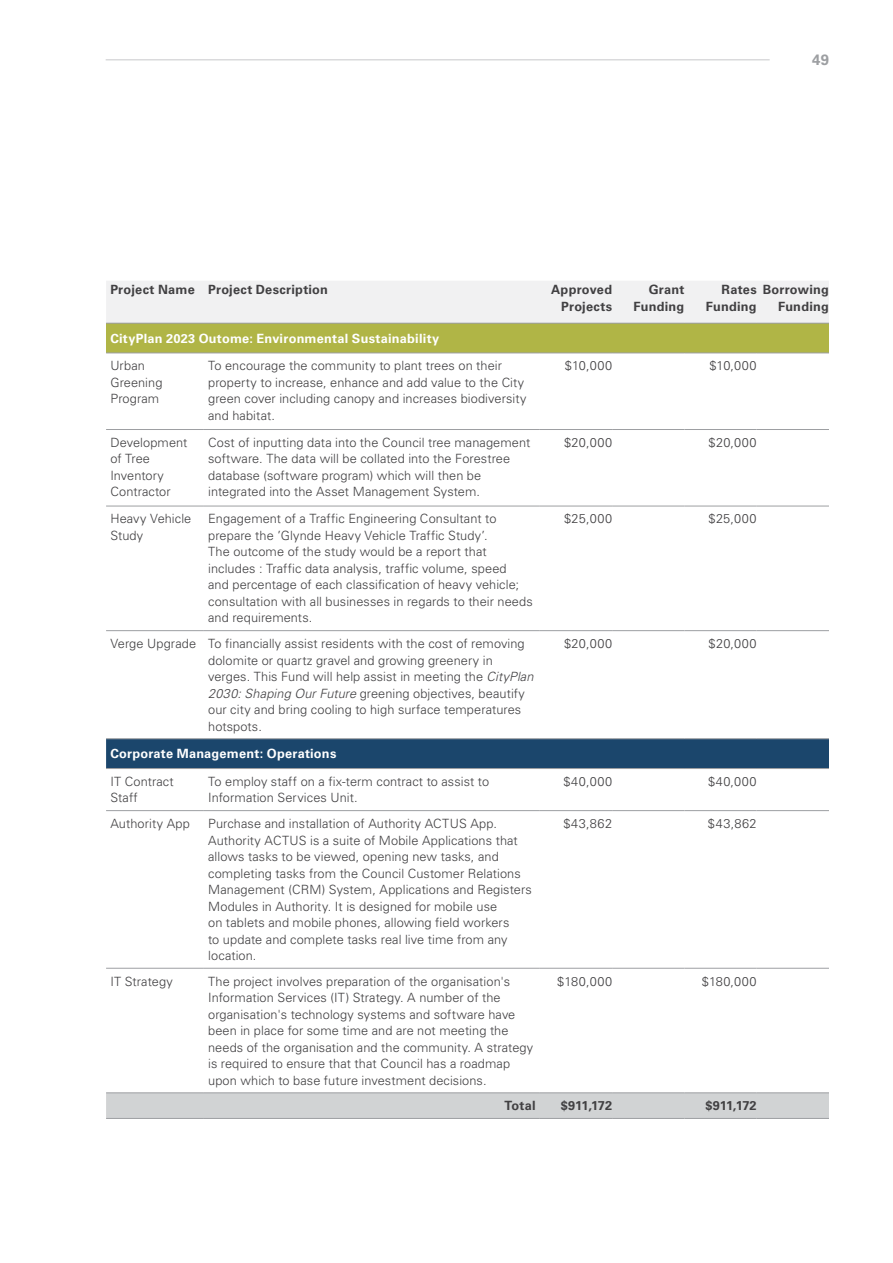
<style>
.page{position:relative;width:893px;height:1263px;background:#fff}
.page>*{position:absolute;margin:0;border:0;box-sizing:border-box;transform-origin:0 0}
.t1{font:700 15px "Univers LT Pro 65";color:#9d9fa2}
.Financial_Tables_Body_Copy{font:300 12.75px/16.5px "Univers LT Pro 45";letter-spacing:.005em;color:#414042}
.Financial_Table_Blue_Bold_Sub{font:700 12.75px/17.2px "Univers LT Pro 65";letter-spacing:.02em;color:#414042;text-align:right}
.Financial_Table_Blue_Bold_Sub-2{font:700 12.75px "Univers LT Pro 65";letter-spacing:.02em;color:#fff}
.Financial_Table_Black_Bold_Sub{font:700 12.75px "Univers LT Pro 65";letter-spacing:-.01em;color:#414042}
.s1{font-style:italic}
</style>
<div class="page">
<div style="left:106px;top:281px;width:723px;height:42px;background:#f1f1f2"></div>
<div style="left:106px;top:323px;width:723px;height:30px;background:#b0b546"></div>
<div style="left:106px;top:739px;width:723px;height:29px;background:#1b466c"></div>
<div style="left:106px;top:1093px;width:723px;height:25px;background:#d1d3d4"></div>
<hr style="left:106px;top:323px;width:98px;height:1px;background:#9d9fa2">
<hr style="left:204px;top:323px;width:336px;height:1px;background:#9d9fa2">
<hr style="left:540px;top:323px;width:72px;height:1px;background:#9d9fa2">
<hr style="left:612px;top:323px;width:72px;height:1px;background:#9d9fa2">
<hr style="left:684px;top:323px;width:73px;height:1px;background:#9d9fa2">
<hr style="left:757px;top:323px;width:72px;height:1px;background:#9d9fa2">
<hr style="left:106px;top:353px;width:98px;height:1px;background:#9d9fa2">
<hr style="left:204px;top:353px;width:336px;height:1px;background:#9d9fa2">
<hr style="left:540px;top:353px;width:72px;height:1px;background:#9d9fa2">
<hr style="left:612px;top:353px;width:72px;height:1px;background:#9d9fa2">
<hr style="left:684px;top:353px;width:73px;height:1px;background:#9d9fa2">
<hr style="left:757px;top:353px;width:72px;height:1px;background:#9d9fa2">
<hr style="left:106px;top:429px;width:98px;height:1px;background:#9d9fa2">
<hr style="left:204px;top:429px;width:336px;height:1px;background:#9d9fa2">
<hr style="left:540px;top:429px;width:72px;height:1px;background:#9d9fa2">
<hr style="left:612px;top:429px;width:72px;height:1px;background:#9d9fa2">
<hr style="left:684px;top:429px;width:73px;height:1px;background:#9d9fa2">
<hr style="left:757px;top:429px;width:72px;height:1px;background:#9d9fa2">
<hr style="left:106px;top:506px;width:98px;height:1px;background:#9d9fa2">
<hr style="left:204px;top:506px;width:336px;height:1px;background:#9d9fa2">
<hr style="left:540px;top:506px;width:72px;height:1px;background:#9d9fa2">
<hr style="left:612px;top:506px;width:72px;height:1px;background:#9d9fa2">
<hr style="left:684px;top:506px;width:73px;height:1px;background:#9d9fa2">
<hr style="left:757px;top:506px;width:72px;height:1px;background:#9d9fa2">
<hr style="left:106px;top:630px;width:98px;height:1px;background:#9d9fa2">
<hr style="left:204px;top:630px;width:336px;height:1px;background:#9d9fa2">
<hr style="left:540px;top:630px;width:72px;height:1px;background:#9d9fa2">
<hr style="left:612px;top:630px;width:72px;height:1px;background:#9d9fa2">
<hr style="left:684px;top:630px;width:73px;height:1px;background:#9d9fa2">
<hr style="left:757px;top:630px;width:72px;height:1px;background:#9d9fa2">
<hr style="left:106px;top:738px;width:98px;height:1px;background:#9d9fa2">
<hr style="left:204px;top:738px;width:336px;height:1px;background:#9d9fa2">
<hr style="left:540px;top:738px;width:72px;height:1px;background:#9d9fa2">
<hr style="left:612px;top:738px;width:72px;height:1px;background:#9d9fa2">
<hr style="left:684px;top:738px;width:73px;height:1px;background:#9d9fa2">
<hr style="left:757px;top:738px;width:72px;height:1px;background:#9d9fa2">
<hr style="left:106px;top:768px;width:98px;height:1px;background:#9d9fa2">
<hr style="left:204px;top:768px;width:336px;height:1px;background:#9d9fa2">
<hr style="left:540px;top:768px;width:72px;height:1px;background:#9d9fa2">
<hr style="left:612px;top:768px;width:72px;height:1px;background:#9d9fa2">
<hr style="left:684px;top:768px;width:73px;height:1px;background:#9d9fa2">
<hr style="left:757px;top:768px;width:72px;height:1px;background:#9d9fa2">
<hr style="left:106px;top:810px;width:98px;height:1px;background:#9d9fa2">
<hr style="left:204px;top:810px;width:336px;height:1px;background:#9d9fa2">
<hr style="left:540px;top:810px;width:72px;height:1px;background:#9d9fa2">
<hr style="left:612px;top:810px;width:72px;height:1px;background:#9d9fa2">
<hr style="left:684px;top:810px;width:73px;height:1px;background:#9d9fa2">
<hr style="left:757px;top:810px;width:72px;height:1px;background:#9d9fa2">
<hr style="left:106px;top:968px;width:98px;height:1px;background:#9d9fa2">
<hr style="left:204px;top:968px;width:336px;height:1px;background:#9d9fa2">
<hr style="left:540px;top:968px;width:72px;height:1px;background:#9d9fa2">
<hr style="left:612px;top:968px;width:72px;height:1px;background:#9d9fa2">
<hr style="left:684px;top:968px;width:73px;height:1px;background:#9d9fa2">
<hr style="left:757px;top:968px;width:72px;height:1px;background:#9d9fa2">
<hr style="left:106px;top:1092px;width:98px;height:1px;background:#9d9fa2">
<hr style="left:204px;top:1092px;width:336px;height:1px;background:#9d9fa2">
<hr style="left:540px;top:1092px;width:72px;height:1px;background:#9d9fa2">
<hr style="left:612px;top:1092px;width:72px;height:1px;background:#9d9fa2">
<hr style="left:684px;top:1092px;width:73px;height:1px;background:#9d9fa2">
<hr style="left:757px;top:1092px;width:72px;height:1px;background:#9d9fa2">
<hr style="left:106px;top:1118px;width:98px;height:1px;background:#9d9fa2">
<hr style="left:204px;top:1118px;width:336px;height:1px;background:#9d9fa2">
<hr style="left:540px;top:1118px;width:72px;height:1px;background:#9d9fa2">
<hr style="left:612px;top:1118px;width:72px;height:1px;background:#9d9fa2">
<hr style="left:684px;top:1118px;width:73px;height:1px;background:#9d9fa2">
<hr style="left:757px;top:1118px;width:72px;height:1px;background:#9d9fa2">
<hr style="left:106px;top:59px;width:664px;height:1px;background:#c7c8ca">
<p class="t1" style="left:812px;top:50px;width:18px">49</p>
<p class="Financial_Table_Blue_Bold_Sub" style="left:110px;top:280px;width:86px">Project Name</p>
<p class="Financial_Table_Blue_Bold_Sub" style="left:208px;top:280px;width:121px">Project Description</p>
<p class="Financial_Table_Blue_Bold_Sub" style="left:551px;top:280px;width:62px">Approved<br>Projects</p>
<p class="Financial_Table_Blue_Bold_Sub" style="left:634px;top:280px;width:52px">Grant<br>Funding</p>
<p class="Financial_Table_Blue_Bold_Sub" style="left:706px;top:280px;width:52px">Rates<br>Funding</p>
<p class="Financial_Table_Blue_Bold_Sub" style="left:763px;top:280px;width:68px">Borrowing<br>Funding</p>
<p class="Financial_Table_Blue_Bold_Sub-2" style="left:110px;top:329px;width:330px">CityPlan 2023 Outome: Environmental Sustainability</p>
<p class="Financial_Tables_Body_Copy" style="left:110px;top:357px;width:54px">Urban<br>Greening<br>Program</p>
<p class="Financial_Tables_Body_Copy" style="left:208px;top:357px;width:320px">To encourage the community to plant trees on their property to increase, enhance and add value to the City green cover including canopy and increases biodiversity and habitat.</p>
<p class="Financial_Tables_Body_Copy" style="left:565px;top:357px;width:49px">$10,000</p>
<p class="Financial_Tables_Body_Copy" style="left:709px;top:357px;width:49px">$10,000</p>
<p class="Financial_Tables_Body_Copy" style="left:110px;top:434px;width:79px">Development of Tree<br>Inventory<br>Contractor</p>
<p class="Financial_Tables_Body_Copy" style="left:208px;top:434px;width:324px">Cost of inputting data into the Council tree management software. The data will be collated into the Forestree database (software program) which will then be integrated into the Asset Management System.</p>
<p class="Financial_Tables_Body_Copy" style="left:564px;top:434px;width:50px">$20,000</p>
<p class="Financial_Tables_Body_Copy" style="left:709px;top:434px;width:50px">$20,000</p>
<p class="Financial_Tables_Body_Copy" style="left:110px;top:510px;width:83px">Heavy Vehicle<br>Study</p>
<p class="Financial_Tables_Body_Copy" style="left:208px;top:510px;width:326px">Engagement of a Traffic Engineering Consultant to prepare the ’Glynde Heavy Vehicle Traffic Study’.<br>The outcome of the study would be a report that includes : Traffic data analysis, traffic volume, speed<br>and percentage of each classification of heavy vehicle; consultation with all businesses in regards to their needs and requirements.</p>
<p class="Financial_Tables_Body_Copy" style="left:564px;top:510px;width:50px">$25,000</p>
<p class="Financial_Tables_Body_Copy" style="left:709px;top:510px;width:50px">$25,000</p>
<p class="Financial_Tables_Body_Copy" style="left:110px;top:635px;width:87px">Verge Upgrade</p>
<p class="Financial_Tables_Body_Copy" style="left:208px;top:635px;width:327px">To financially assist residents with the cost of removing dolomite or quartz gravel and growing greenery in verges. This Fund will help assist in meeting the <span class="s1">CityPlan 2030: Shaping Our Future</span> greening objectives, beautify our city and bring cooling to high surface temperatures hotspots.</p>
<p class="Financial_Tables_Body_Copy" style="left:564px;top:635px;width:50px">$20,000</p>
<p class="Financial_Tables_Body_Copy" style="left:709px;top:635px;width:50px">$20,000</p>
<p class="Financial_Table_Blue_Bold_Sub-2" style="left:110px;top:745px;width:228px">Corporate Management: Operations</p>
<p class="Financial_Tables_Body_Copy" style="left:110px;top:773px;width:65px">IT Contract<br>Staff</p>
<p class="Financial_Tables_Body_Copy" style="left:208px;top:773px;width:283px">To employ staff on a fix-term contract to assist to<br>Information Services Unit.</p>
<p class="Financial_Tables_Body_Copy" style="left:563px;top:773px;width:50px">$40,000</p>
<p class="Financial_Tables_Body_Copy" style="left:708px;top:773px;width:50px">$40,000</p>
<p class="Financial_Tables_Body_Copy" style="left:110px;top:815px;width:81px">Authority App</p>
<p class="Financial_Tables_Body_Copy" style="left:208px;top:815px;width:325px">Purchase and installation of Authority ACTUS App.<br>Authority ACTUS is a suite of Mobile Applications that allows tasks to be viewed, opening new tasks, and completing tasks from the Council Customer Relations Management (CRM) System, Applications and Registers Modules in Authority. It is designed for mobile use<br>on tablets and mobile phones, allowing field workers<br>to update and complete tasks real live time from any location.</p>
<p class="Financial_Tables_Body_Copy" style="left:563px;top:815px;width:50px">$43,862</p>
<p class="Financial_Tables_Body_Copy" style="left:708px;top:815px;width:50px">$43,862</p>
<p class="Financial_Tables_Body_Copy" style="left:110px;top:972px;width:64px">IT Strategy</p>
<p class="Financial_Tables_Body_Copy" style="left:208px;top:972px;width:327px">The project involves preparation of the organisation's Information Services (IT) Strategy. A number of the organisation's technology systems and software have been in place for some time and are not meeting the needs of the organisation and the community. A strategy is required to ensure that that Council has a roadmap upon which to base future investment decisions.</p>
<p class="Financial_Tables_Body_Copy" style="left:557px;top:972px;width:56px">$180,000</p>
<p class="Financial_Tables_Body_Copy" style="left:702px;top:972px;width:56px">$180,000</p>
<p class="Financial_Table_Black_Bold_Sub" style="left:504px;top:1097px;width:33px">Total</p>
<p class="Financial_Table_Black_Bold_Sub" style="left:561px;top:1097px;width:53px">$911,172</p>
<p class="Financial_Table_Black_Bold_Sub" style="left:705px;top:1097px;width:53px">$911,172</p>
</div>
